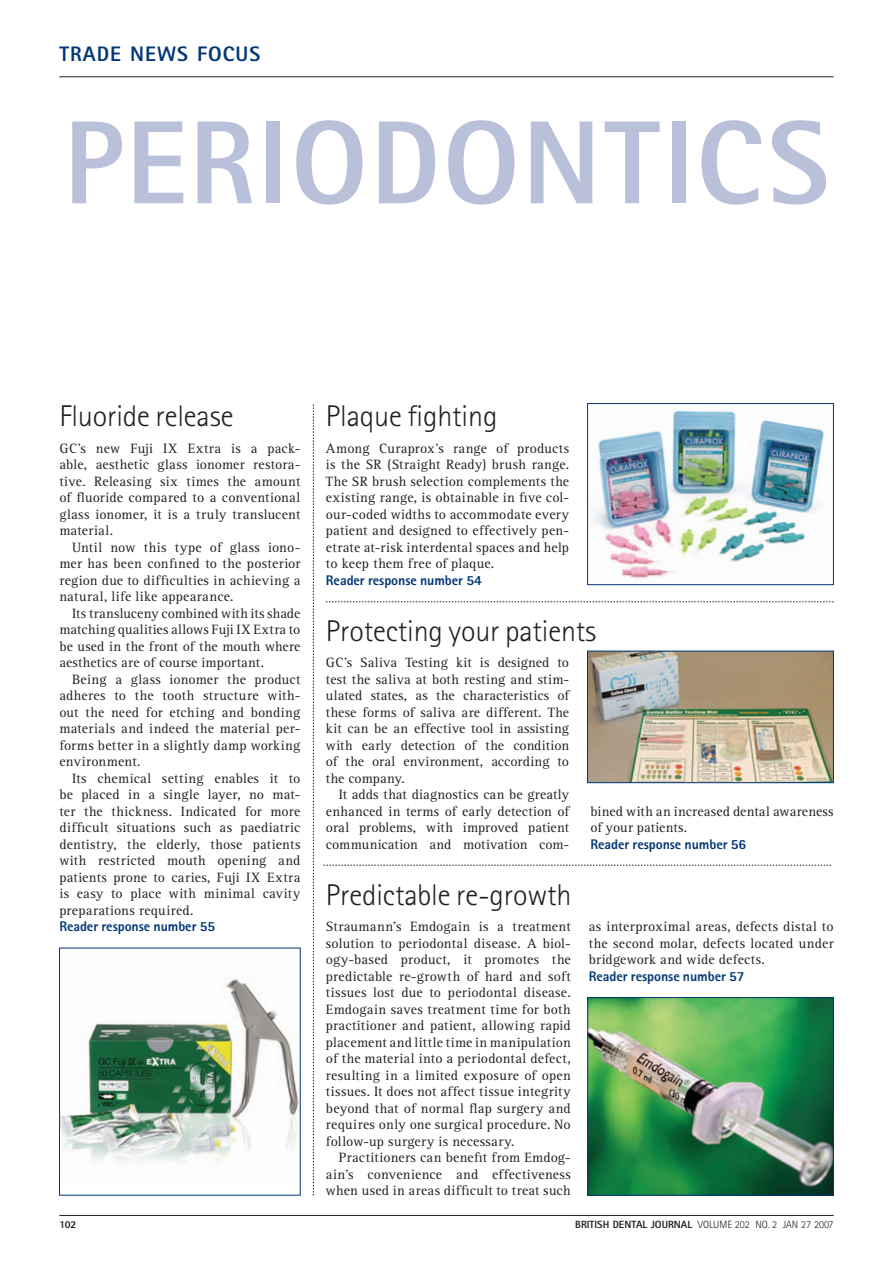
<style>
.page{position:relative;width:893px;height:1263px;background:#fff}
.page>*{position:absolute;margin:0;border:0;box-sizing:border-box;transform-origin:0 0}
.t1{font:800 118.5px "Rotis Sans Serif";letter-spacing:.02em;color:#b9c0d9}
.t2{font:300 30px "Rotis Sans Serif";letter-spacing:-.005em;color:#231f20}
.t3{font:800 21px "Rotis Sans Serif";letter-spacing:.05em;color:#013775}
.t4{font:13.95px/16.5px "Rotis Serif";letter-spacing:.015em;color:#231f20;text-align:justify}
.t5{font:800 13.95px "Rotis Sans Serif";letter-spacing:-.005em;color:#013775}
.t6{font:300 10.5px "Rotis Sans Serif";color:#231f20}
.t7{font:800 10.5px "Rotis Sans Serif";color:#231f20}
.s1{font-weight:800}
</style>
<div class="page">
<svg style="left:323px;top:865px;width:508px;height:1px"></svg>
<img style="left:589px;top:653px;width:242px;height:128px">
<div style="left:587px;top:651px;width:246px;height:132px;border:1px solid #013775"></div>
<img style="left:61px;top:976px;width:237px;height:187px">
<svg style="left:313px;top:404px;width:1px;height:791px"></svg>
<hr style="left:59px;top:77px;width:774px;height:1px;background:#231f20">
<hr style="left:59px;top:1215px;width:774px;height:1px;background:#231f20">
<img style="left:589px;top:999px;width:242px;height:194px">
<div style="left:587px;top:997px;width:246px;height:198px;border:1px solid #013775"></div>
<img style="left:592px;top:409px;width:233px;height:170px">
<div style="left:587px;top:403px;width:246px;height:182px;border:1px solid #013775"></div>
<svg style="left:326px;top:602px;width:507px;height:1px"></svg>
<h3 class="t3" style="left:59px;top:47px;width:202px">TRADE NEWS FOCUS</h3>
<h1 class="t1" style="left:64px;top:122px;width:767px">PERIODONTICS</h1>
<h2 class="t2" style="left:59px;top:406px;width:176px">Fluoride release</h2>
<p class="t4" style="left:59px;top:441px;width:242px">GC’s new Fuji IX Extra is a pack&shy;able, aesthetic glass ionomer restora&shy;tive. Releasing six times the amount of fluoride compared to a conventional glass ionomer, it is a truly translucent material.</p>
<p class="t4" style="left:59px;top:540px;width:242px;text-indent:13px">Until now this type of glass iono&shy;mer has been confined to the posterior region due to difficulties in achieving a natural, life like appearance.</p>
<p class="t4" style="left:59px;top:606px;width:242px;text-indent:13px">Its transluceny combined with its shade matching qualities allows Fuji IX Extra to be used in the front of the mouth where aesthetics are of course important.</p>
<p class="t4" style="left:59px;top:672px;width:243px;text-indent:13px">Being a glass ionomer the product adheres to the tooth structure with&shy;out the need for etching and bonding materials and indeed the material per&shy;forms better in a slightly damp working environment.</p>
<p class="t4" style="left:59px;top:771px;width:242px;text-indent:13px">Its chemical setting enables it to be placed in a single layer, no mat&shy;ter the thickness. Indicated for more difficult situations such as paediatric dentistry, the elderly, those patients with restricted mouth opening and patients prone to caries, Fuji IX Extra is easy to place with minimal cavity preparations required.</p>
<p class="t5" style="left:59px;top:922px;width:157px">Reader response number 55</p>
<h2 class="t2" style="left:326px;top:406px;width:173px">Plaque fighting</h2>
<p class="t4" style="left:326px;top:441px;width:245px">Among Curaprox’s range of products is the SR (Straight Ready) brush range.<br>The SR brush selection complements the existing range, is obtainable in five col&shy;our-coded widths to accommodate every patient and designed to effectively pen&shy;etrate at-risk interdental spaces and help to keep them free of plaque.</p>
<p class="t5" style="left:326px;top:575px;width:157px">Reader response number 54</p>
<h2 class="t2" style="left:326px;top:620px;width:272px">Protecting your patients</h2>
<p class="t4" style="left:326px;top:656px;width:245px">GC’s Saliva Testing kit is designed to test the saliva at both resting and stim&shy;ulated states, as the characteristics of these forms of saliva are different. The kit can be an effective tool in assisting with early detection of the condition of the oral environment, according to the company.</p>
<p class="t4" style="left:326px;top:788px;width:245px;text-indent:13px">It adds that diagnostics can be greatly enhanced in terms of early detection of oral problems, with improved patient communication and motivation com-</p>
<h2 class="t2" style="left:326px;top:884px;width:247px">Predictable re-growth</h2>
<p class="t4" style="left:326px;top:920px;width:246px">Straumann’s Emdogain is a treatment solution to periodontal disease. A biol&shy;ogy-based product, it promotes the predictable re-growth of hard and soft tissues lost due to periodontal disease.<br>Emdogain saves treatment time for both practitioner and patient, allowing rapid placement and little time in manipulation of the material into a periodontal defect, resulting in a limited exposure of open tissues. It does not affect tissue integrity beyond that of normal flap surgery and requires only one surgical procedure. No follow-up surgery is necessary.</p>
<p class="t4" style="left:326px;top:1151px;width:246px;text-indent:13px">Practitioners can benefit from Emdog&shy;ain’s convenience and effectiveness when used in areas difficult to treat such</p>
<p class="t4" style="left:590px;top:804px;width:245px">bined with an increased dental awareness of your patients.</p>
<p class="t5" style="left:590px;top:839px;width:157px">Reader response number 56</p>
<p class="t4" style="left:588px;top:920px;width:246px">as interproximal areas, defects distal to the second molar, defects located under bridgework and wide defects.</p>
<p class="t5" style="left:588px;top:971px;width:157px">Reader response number 57</p>
<p class="t7" style="left:59px;top:1221px;width:18px">102</p>
<p class="t6" style="left:575px;top:1221px;width:260px"><span class="s1">BRITISH DENTAL JOURNAL</span> VOLUME 202 NO. 2 JAN 27 2007</p>
</div>
